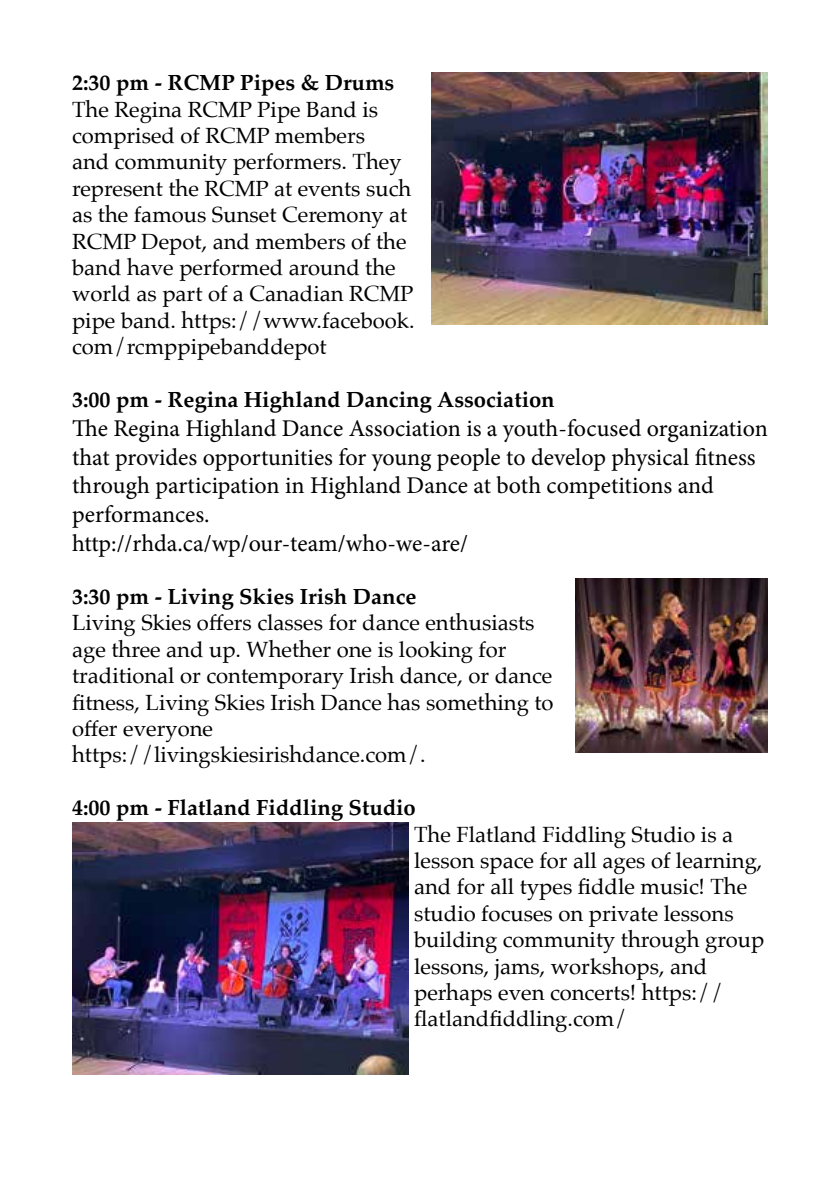
<style>
.page{position:relative;width:840px;height:1191px;background:#fff}
.page>*{position:absolute;margin:0;border:0;box-sizing:border-box;transform-origin:0 0}
.t1{font:24px/28.8px "Minion Pro";color:#000}
.t2{font:22px/26.4px "Palatino";color:#000}
.t3{font:700 22px "Palatino";color:#000}
</style>
<div class="page">
<img style="left:431px;top:72px;width:336px;height:252px">
<img style="left:72px;top:822px;width:336px;height:252px">
<img style="left:575px;top:579px;width:192px;height:173px">
<p class="t3" style="left:72px;top:64px;width:323px">2:30 pm - RCMP Pipes &amp; Drums</p>
<p class="t2" style="left:72px;top:96px;width:344px">The Regina RCMP Pipe Band is comprised of RCMP members<br>and community performers. They represent the RCMP at events such as the famous Sunset Ceremony at<br>RCMP Depot, and members of the band have performed around the world as part of a Canadian RCMP pipe band. https://www.facebook. com/rcmppipebanddepot</p>
<p class="t3" style="left:72px;top:381px;width:484px">3:00 pm - Regina Highland Dancing Association</p>
<p class="t1" style="left:72px;top:414px;width:697px">The Regina Highland Dance Association is a youth-focused organization that provides opportunities for young people to develop physical fitness through participation in Highland Dance at both competitions and performances.<br>http://rhda.ca/wp/our-team/who-we-are/</p>
<p class="t3" style="left:72px;top:577px;width:345px">3:30 pm - Living Skies Irish Dance</p>
<p class="t2" style="left:72px;top:609px;width:483px">Living Skies offers classes for dance enthusiasts age three and up. Whether one is looking for traditional or contemporary Irish dance, or dance fitness, Living Skies Irish Dance has something to offer everyone https://livingskiesirishdance.com/.</p>
<p class="t3" style="left:72px;top:789px;width:345px">4:00 pm - Flatland Fiddling Studio</p>
<p class="t2" style="left:414px;top:821px;width:351px">The Flatland Fiddling Studio is a lesson space for all ages of learning, and for all types fiddle music! The studio focuses on private lessons building community through group lessons, jams, workshops, and perhaps even concerts! https:// flatlandfiddling.com/</p>
</div>
